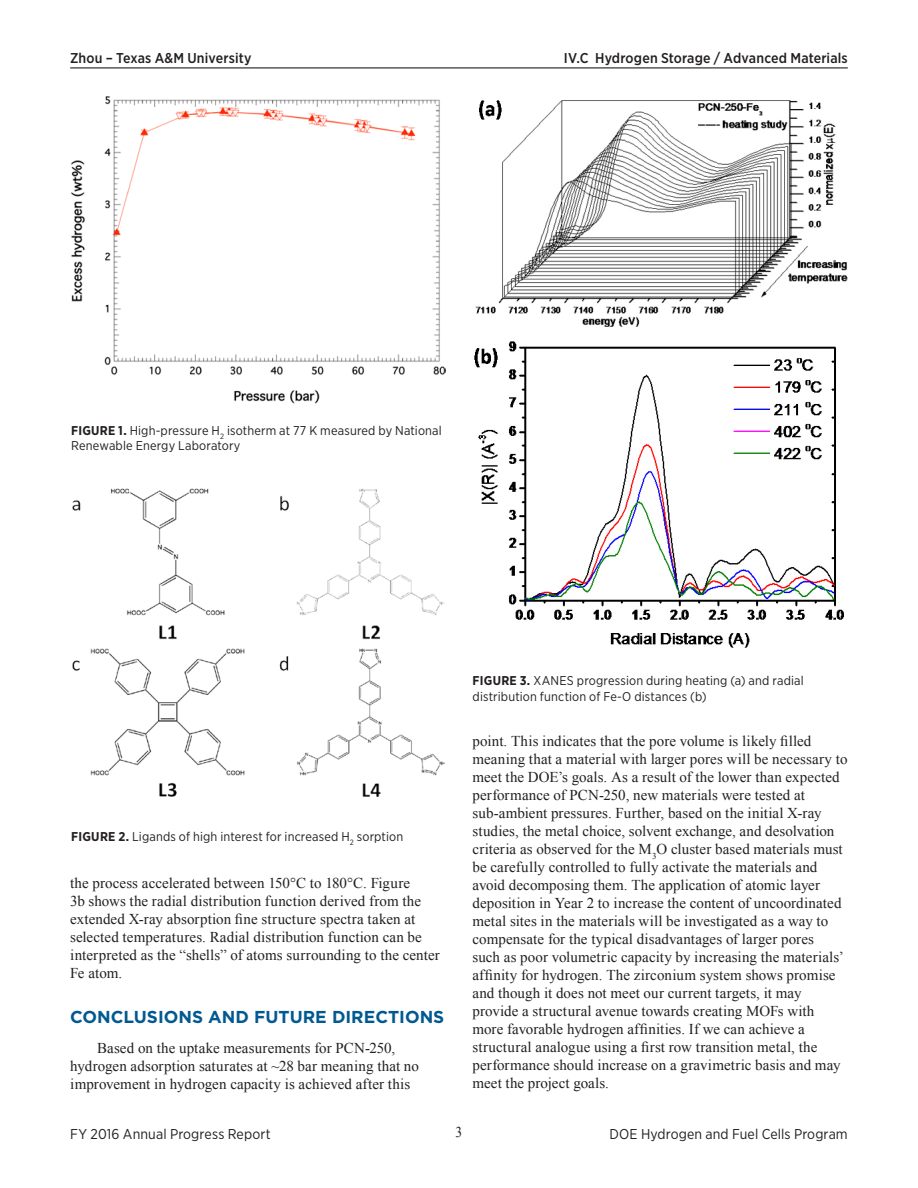
<style>
.page{position:relative;width:918px;height:1188px;background:#fff}
.page>*{position:absolute;margin:0;border:0;box-sizing:border-box;transform-origin:0 0}
._1_Object_Head_Blue{font:700 17.25px "Gotham";color:#005990}
._1_Body_text{font:15px/18px "Times New Roman";letter-spacing:.005em;color:#231f20}
._1_Body_text-2{font:15px "Times New Roman";letter-spacing:.005em;color:#231f20;scale:.9 1}
.t1{font:500 14.25px "Gotham Narrow";letter-spacing:.01em;color:#231f20}
.t2{font:14.25px "Gotham Narrow";letter-spacing:.01em;color:#231f20}
._1_FigureTitle{font:12.75px/15.8px "Gotham Narrow";letter-spacing:.01em;color:#231f20}
.s1{font-weight:700}
</style>
<div class="page">
<hr style="left:70px;top:67px;width:778px;height:1px;background:#231f20">
<img style="left:71px;top:96px;width:375px;height:307px">
<img style="left:72px;top:488px;width:372px;height:309px">
<img style="left:474px;top:100px;width:374px;height:548px">
<p class="t1" style="left:70px;top:49px;width:183px">Zhou – Texas A&amp;M University</p>
<p class="t1" style="left:564px;top:49px;width:285px">IV.C Hydrogen Storage / Advanced Materials</p>
<p class="_1_FigureTitle" style="left:71px;top:422px;width:372px"><span class="s1">FIGURE 1.</span> High-pressure H<sub>2</sub> isotherm at 77 K measured by National<br>Renewable Energy Laboratory</p>
<p class="_1_FigureTitle" style="left:71px;top:828px;width:333px"><span class="s1">FIGURE 2.</span> Ligands of high interest for increased H<sub>2</sub> sorption</p>
<p class="_1_Body_text" style="left:70px;top:874px;width:371px">the process accelerated between 150°C to 180°C. Figure<br>3b shows the radial distribution function derived from the extended X-ray absorption fine structure spectra taken at selected temperatures. Radial distribution function can be interpreted as the “shells” of atoms surrounding to the center Fe atom.</p>
<p class="_1_Object_Head_Blue" style="left:70px;top:1005px;width:376px">CONCLUSIONS AND FUTURE DIRECTIONS</p>
<p class="_1_Body_text" style="left:70px;top:1039px;width:350px;text-align:center">Based on the uptake measurements for PCN-250, hydrogen adsorption saturates at ~28 bar meaning that no improvement in hydrogen capacity is achieved after this</p>
<p class="_1_FigureTitle" style="left:473px;top:673px;width:333px"><span class="s1">FIGURE 3.</span> XANES progression during heating (a) and radial distribution function of Fe-O distances (b)</p>
<p class="_1_Body_text" style="left:472px;top:732px;width:377px">point. This indicates that the pore volume is likely filled meaning that a material with larger pores will be necessary to meet the DOE’s goals. As a result of the lower than expected performance of PCN-250, new materials were tested at sub-ambient pressures. Further, based on the initial X-ray studies, the metal choice, solvent exchange, and desolvation criteria as observed for the M<sub>3</sub>O cluster based materials must be carefully controlled to fully activate the materials and avoid decomposing them. The application of atomic layer deposition in Year 2 to increase the content of uncoordinated metal sites in the materials will be investigated as a way to compensate for the typical disadvantages of larger pores<br>such as poor volumetric capacity by increasing the materials’ affinity for hydrogen. The zirconium system shows promise and though it does not meet our current targets, it may provide a structural avenue towards creating MOFs with more favorable hydrogen affinities. If we can achieve a structural analogue using a first row transition metal, the performance should increase on a gravimetric basis and may meet the project goals.</p>
<p class="t2" style="left:70px;top:1125px;width:202px">FY 2016 Annual Progress Report</p>
<p class="_1_Body_text-2" style="left:456px;top:1122px;width:9px">3</p>
<p class="t2" style="left:610px;top:1125px;width:240px">DOE Hydrogen and Fuel Cells Program</p>
</div>
